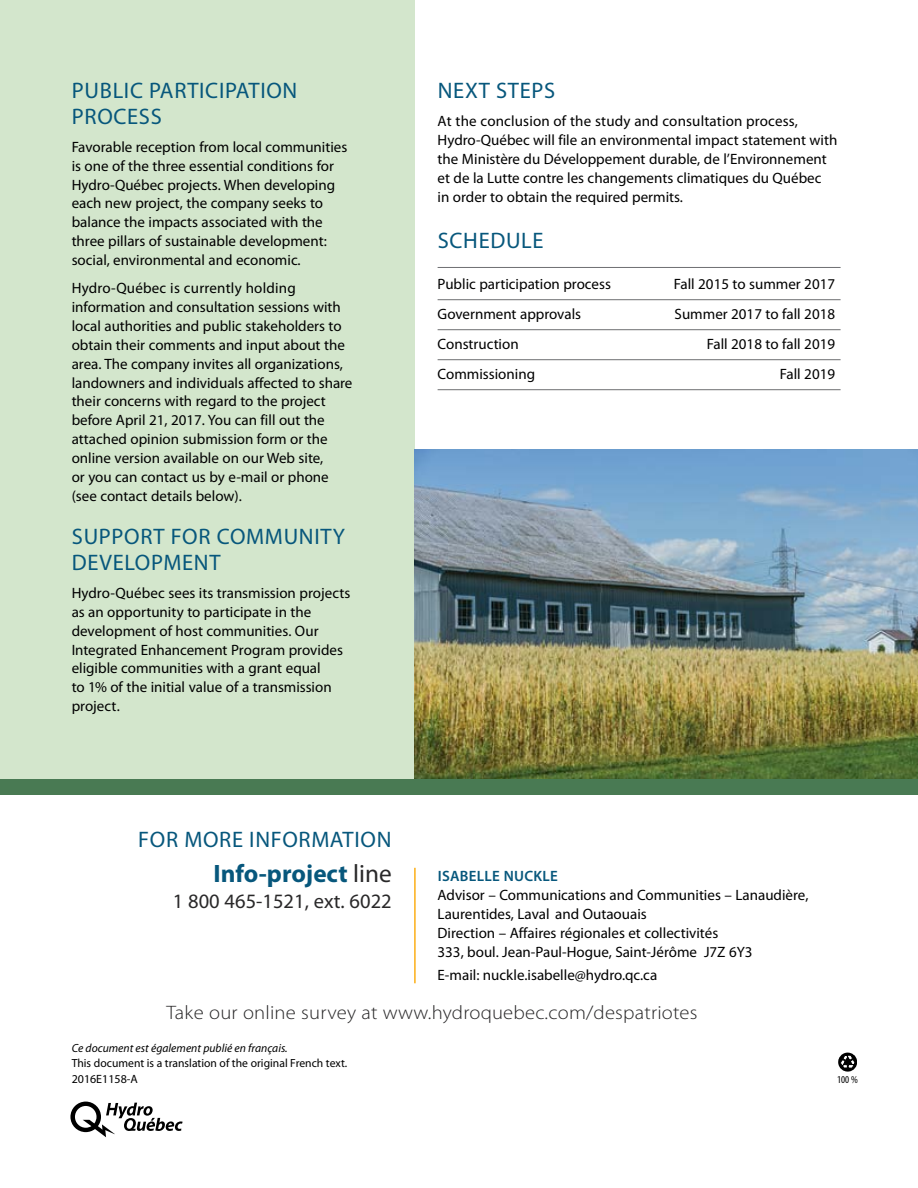
<style>
.page{position:relative;width:918px;height:1188px;background:#fff}
.page>*{position:absolute;margin:0;border:0;box-sizing:border-box;transform-origin:0 0}
.Texte__P{font:700 25.2px "Myriad Pro";color:#07577c}
.Titre_2__H2{font:22.5px/25.5px "Myriad Pro";letter-spacing:.03em;color:#07577c}
.Texte__P-2{font:20.55px "Myriad Pro";color:#292829}
.Texte__P-3{font:300 19.5px "Myriad Pro";letter-spacing:.01em;color:#292829;scale:1.06 1}
.Texte__P-4{font:15px/18.9px "Myriad Pro";color:#000}
.t1{font:12px "Myriad Pro";color:#000}
.t2{font:11.85px/15px "Myriad Pro";letter-spacing:.005em;color:#000}
.t3{font:condensed 10.5px "Myriad Pro";color:#000}
.s1{font-weight:400;color:#292829}
.s2{font-weight:600;color:#07577c}
.s3{font-style:italic}
.s4{font-style:italic;font-size:12px}
</style>
<div class="page">
<div style="left:0;top:726px;width:918px;height:69px;background:#497a53"></div>
<div style="left:0;top:0;width:414px;height:778px;background:#d3e6cc"></div>
<svg style="left:70px;top:1102px;width:113px;height:35px"></svg>
<hr style="left:414px;top:868px;width:2px;height:115px;background:#fcaf17">
<svg style="left:838px;top:1053px;width:19px;height:19px"></svg>
<hr style="left:438px;top:267px;width:403px;height:1px;background:#6d6e71">
<hr style="left:438px;top:299px;width:403px;height:1px;background:#6d6e71">
<hr style="left:438px;top:329px;width:403px;height:1px;background:#6d6e71">
<hr style="left:438px;top:359px;width:403px;height:1px;background:#6d6e71">
<hr style="left:438px;top:389px;width:403px;height:1px;background:#6d6e71">
<img style="left:414px;top:450px;width:504px;height:328px">
<h2 class="Titre_2__H2" style="left:72px;top:78px;width:227px">PUBLIC PARTICIPATION<br>PROCESS</h2>
<p class="Texte__P-4" style="left:72px;top:138px;width:277px">Favorable reception from local communities is one of the three essential conditions for Hydro-Québec projects. When developing each new project, the company seeks to balance the impacts associated with the three pillars of sustainable development: social, environmental and economic.</p>
<p class="Texte__P-4" style="left:72px;top:279px;width:282px">Hydro-Québec is currently holding information and consultation sessions with local authorities and public stakeholders to obtain their comments and input about the area. The company invites all organizations, landowners and individuals affected to share their concerns with regard to the project before April 21, 2017. You can fill out the attached opinion submission form or the online version available on our Web site,<br>or you can contact us by e-mail or phone (see contact details below).</p>
<h2 class="Titre_2__H2" style="left:72px;top:525px;width:275px">SUPPORT FOR COMMUNITY<br>DEVELOPMENT</h2>
<p class="Texte__P-4" style="left:72px;top:584px;width:280px">Hydro-Québec sees its transmission projects as an opportunity to participate in the development of host communities. Our Integrated Enhancement Program provides eligible communities with a grant equal<br>to 1% of the initial value of a transmission project.</p>
<h2 class="Titre_2__H2" style="left:438px;top:78px;width:119px">NEXT STEPS</h2>
<p class="Texte__P-4" style="left:438px;top:112px;width:401px">At the conclusion of the study and consultation process, Hydro-Québec will file an environmental impact statement with the Ministère du Développement durable, de l’Environnement et de la Lutte contre les changements climatiques du Québec<br>in order to obtain the required permits.</p>
<h2 class="Titre_2__H2" style="left:438px;top:228px;width:107px">SCHEDULE</h2>
<p class="Texte__P-4" style="left:438px;top:275px;width:175px">Public participation process</p>
<p class="Texte__P-4" style="left:674px;top:275px;width:163px">Fall 2015 to summer 2017</p>
<p class="Texte__P-4" style="left:438px;top:305px;width:145px">Government approvals</p>
<p class="Texte__P-4" style="left:675px;top:305px;width:162px">Summer 2017 to fall 2018</p>
<p class="Texte__P-4" style="left:438px;top:335px;width:83px">Construction</p>
<p class="Texte__P-4" style="left:707px;top:335px;width:130px">Fall 2018 to fall 2019</p>
<p class="Texte__P-4" style="left:438px;top:365px;width:99px">Commissioning</p>
<p class="Texte__P-4" style="left:780px;top:365px;width:57px">Fall 2019</p>
<h2 class="Titre_2__H2" style="left:138px;top:827px;width:255px">FOR MORE INFORMATION</h2>
<p class="Texte__P" style="left:214px;top:859px;width:180px">Info-project <span class="s1">line</span></p>
<p class="Texte__P-2" style="left:173px;top:890px;width:220px">1 800 4 65-1521, ext. 6022</p>
<p class="Texte__P-4" style="left:438px;top:867px;width:372px"><span class="s2">ISABELLE NUCKLE<br></span>Advisor – Communications and Communities – Lanaudière, Laurentides, Laval and Outaouais<br>Direction – Affaires régionales et collectivités<br>333, boul. Jean-Paul-Hogue, Saint-Jérôme J7Z 6Y3</p>
<p class="Texte__P-4" style="left:438px;top:966px;width:221px">E-mail: nuckle.isabelle@hydro.qc.ca</p>
<p class="Texte__P-3" style="left:166px;top:1002px;width:503px">Take our online survey at www.hydroquebec.com/despatriotes</p>
<p class="t2" style="left:72px;top:1041px;width:277px"><span class="s3">Ce document est également publié en français.<br></span>This document is a translation of the original French text<span class="s4">.</span></p>
<p class="t1" style="left:72px;top:1073px;width:68px">2016E1158-A</p>
<p class="t3" style="left:837px;top:1074px;width:22px">100 %</p>
</div>
